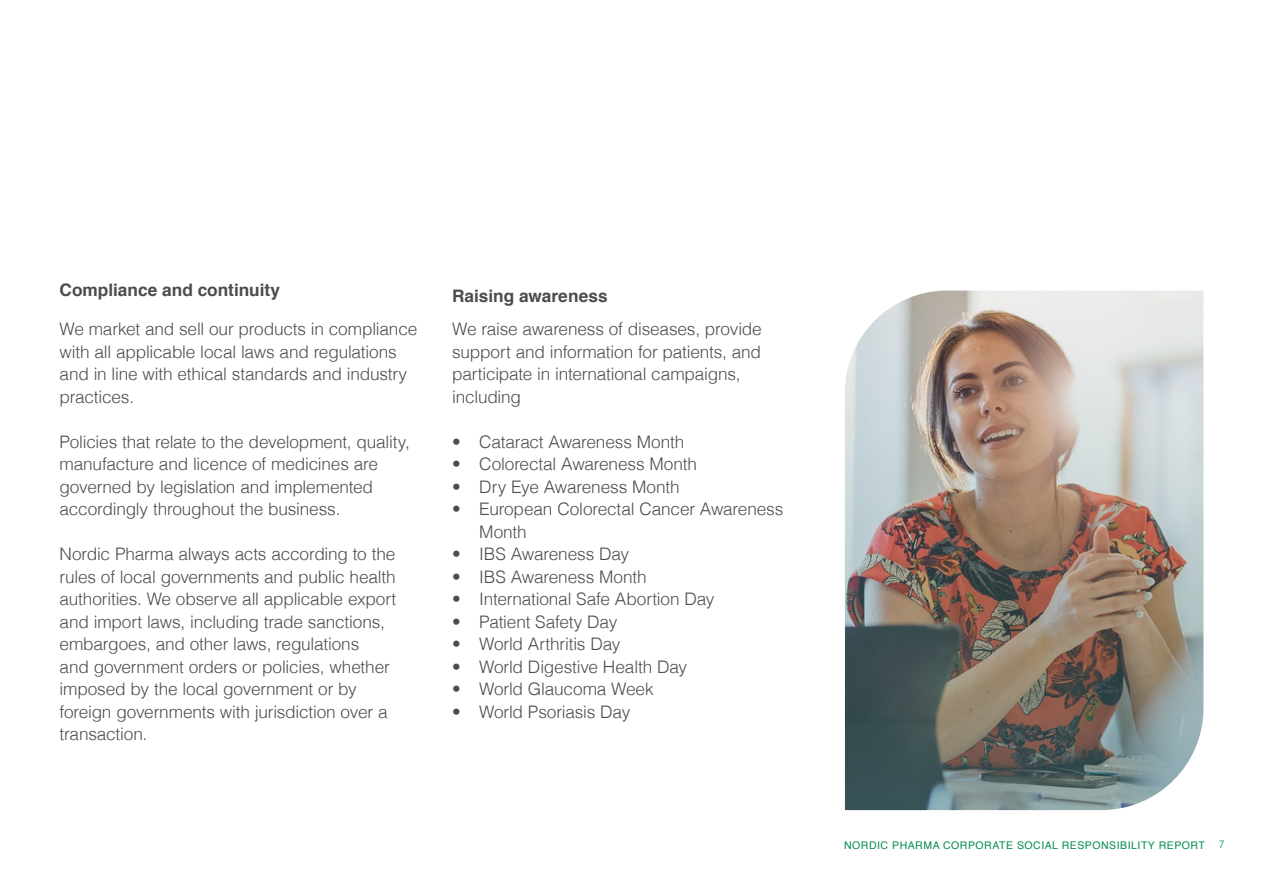
<style>
.page{position:relative;width:1263px;height:893px;background:#fff}
.page>*{position:absolute;margin:0;border:0;box-sizing:border-box;transform-origin:0 0}
.Body_Regular_11_5_POS{font:300 17.25px/22.5px "Helvetica";letter-spacing:-.01em;color:#4c4c4c}
.Subhead{font:700 17.25px "Helvetica";color:#4c4c4c}
.t1{font:10.5px "Helvetica";letter-spacing:.05em;color:#008b4d}
.t2{font:300 10.5px "Helvetica";color:#008b4d}
</style>
<div class="page">
<img style="left:845px;top:291px;width:358px;height:519px">
<p class="Subhead" style="left:60px;top:276px;width:222px">Compliance and continuity</p>
<p class="Body_Regular_11_5_POS" style="left:60px;top:316px;width:359px">We market and sell our products in compliance with all applicable local laws and regulations and in line with ethical standards and industry practices.</p>
<p class="Body_Regular_11_5_POS" style="left:60px;top:429px;width:352px">Policies that relate to the development, quality, manufacture and licence of medicines are governed by legislation and implemented accordingly throughout the business.</p>
<p class="Body_Regular_11_5_POS" style="left:60px;top:541px;width:338px">Nordic Pharma always acts according to the rules of local governments and public health authorities. We observe all applicable export and import laws, including trade sanctions, embargoes, and other laws, regulations<br>and government orders or policies, whether imposed by the local government or by foreign governments with jurisdiction over a transaction.</p>
<p class="Subhead" style="left:452px;top:282px;width:157px">Raising awareness</p>
<p class="Body_Regular_11_5_POS" style="left:452px;top:316px;width:311px">We raise awareness of diseases, provide support and information for patients, and participate in international campaigns, including</p>
<p class="Body_Regular_11_5_POS" style="left:452px;top:429px;width:234px">• Cataract Awareness Month</p>
<p class="Body_Regular_11_5_POS" style="left:452px;top:451px;width:246px">• Colorectal Awareness Month</p>
<p class="Body_Regular_11_5_POS" style="left:452px;top:474px;width:229px">• Dry Eye Awareness Month</p>
<p class="Body_Regular_11_5_POS" style="left:479px;top:496px;width:306px;text-indent:-27px">• European Colorectal Cancer Awareness<br>Month</p>
<p class="Body_Regular_11_5_POS" style="left:452px;top:541px;width:178px">• IBS Awareness Day</p>
<p class="Body_Regular_11_5_POS" style="left:452px;top:564px;width:196px">• IBS Awareness Month</p>
<p class="Body_Regular_11_5_POS" style="left:452px;top:586px;width:264px">• International Safe Abortion Day</p>
<p class="Body_Regular_11_5_POS" style="left:452px;top:609px;width:167px">• Patient Safety Day</p>
<p class="Body_Regular_11_5_POS" style="left:452px;top:631px;width:170px">• World Arthritis Day</p>
<p class="Body_Regular_11_5_POS" style="left:452px;top:654px;width:236px">• World Digestive Health Day</p>
<p class="Body_Regular_11_5_POS" style="left:452px;top:676px;width:203px">• World Glaucoma Week</p>
<p class="Body_Regular_11_5_POS" style="left:452px;top:699px;width:180px">• World Psoriasis Day</p>
<p class="t1" style="left:844px;top:837px;width:362px">NORDIC PHARMA CORPORATE SOCIAL RESPONSIBILITY REPORT</p>
<p class="t2" style="left:1219px;top:835px;width:7px">7</p>
</div>
